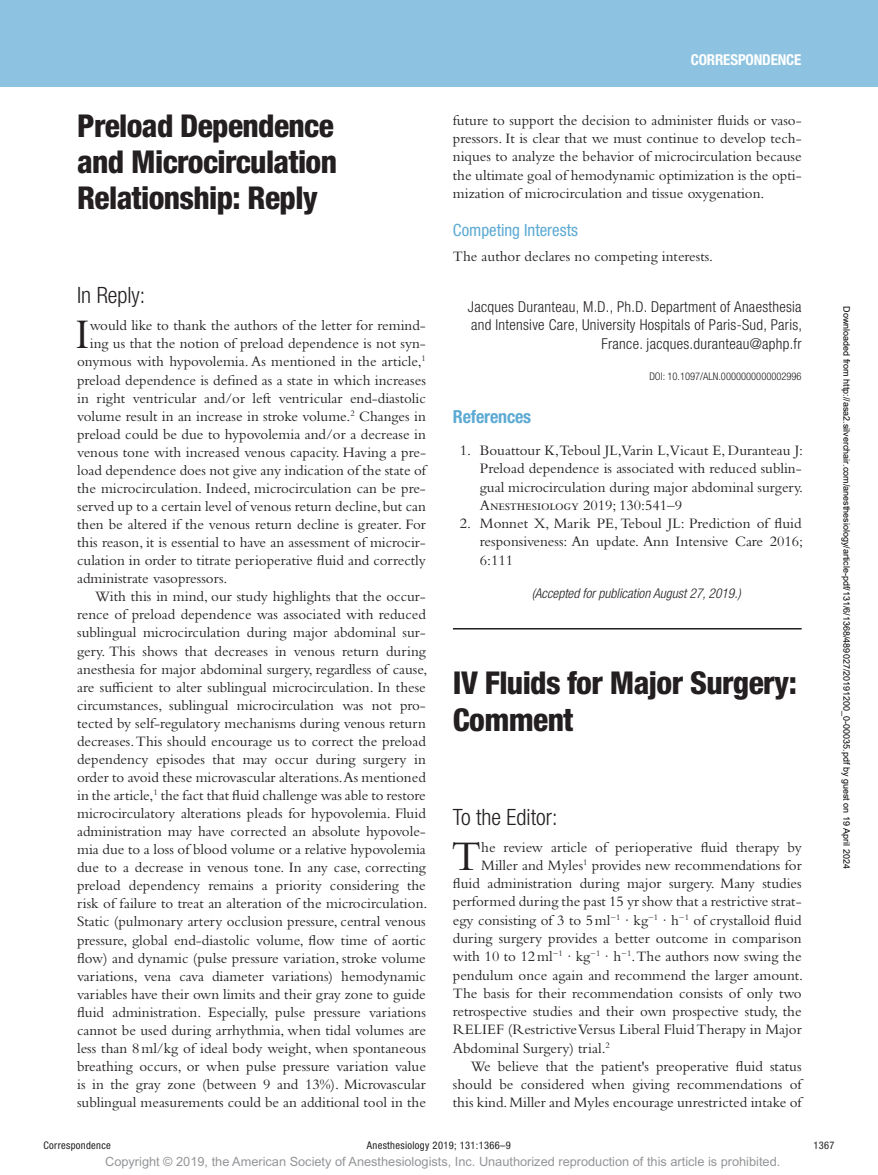
<style>
.page{position:relative;width:878px;height:1175px;background:#fff}
.page>*{position:absolute;margin:0;border:0;box-sizing:border-box;transform-origin:0 0}
.t1{font:43.95px "Bembo Std";color:#231f20}
.t2{font:800 condensed 31.5px/36px "Helvetica Neue LT Std";letter-spacing:-.02em;color:#231f20;text-align:justify}
.t3{font:300 condensed 22.5px "Helvetica Neue LT Std";color:#231f20}
.t4{font:700 condensed 18px "Helvetica Neue LT Std";color:#5caad4}
.t5{font:condensed 16.8px "Helvetica Neue LT Std";color:#5caad4}
.t6{font:15px/18.3px "Bembo Std";color:#231f20;text-align:justify}
.t7{font:300 condensed 15px/18.3px "Helvetica Neue LT Std";letter-spacing:.02em;color:#231f20;text-align:right}
.t8{font:700 condensed 15px "Helvetica Neue LT Std";letter-spacing:-.01em;color:#fff}
.t9{font:italic 300 condensed 13.5px "Helvetica Neue LT Std";color:#231f20}
.t10{font:12.75px "Arial MT Std";color:#939598}
.t11{font:condensed 10.5px "Helvetica Neue LT Std";letter-spacing:.03em;color:#231f20}
.t12{font:300 condensed 10.5px "Helvetica Neue LT Std";color:#231f20}
.t13{font:9px "Arial";color:#000}
</style>
<div class="page">
<div style="left:0;top:0;width:878px;height:86px;background:#8dc3e0"></div>
<hr style="left:453px;top:628px;width:348px;height:1px;background:#231f20">
<h2 class="t2" style="left:77px;top:108px;width:261px">Preload Dependence and Microcirculation Relationship: Reply</h2>
<h3 class="t3" style="left:77px;top:282px;width:70px">In Reply:</h3>
<h1 class="t1" style="left:75px;top:309px;width:16px">I</h1>
<p class="t6" style="left:90px;top:316px;width:337px">would like to thank the authors of the letter for remind-</p>
<p class="t6" style="left:90px;top:334px;width:337px">ing us that the notion of preload dependence is not syn-</p>
<p class="t6" style="left:77px;top:352px;width:350px">onymous with hypovolemia. As mentioned in the article,<sup>1</sup></p>
<p class="t6" style="left:77px;top:370px;width:350px">preload dependence is defined as a state in which increases</p>
<p class="t6" style="left:77px;top:388px;width:350px">in right ventricular and/or left ventricular end-diastolic</p>
<p class="t6" style="left:77px;top:406px;width:350px">volume result in an increase in stroke volume.<sup>2</sup> Changes in</p>
<p class="t6" style="left:77px;top:424px;width:350px">preload could be due to hypovolemia and/or a decrease in</p>
<p class="t6" style="left:77px;top:442px;width:350px">venous tone with increased venous capacity. Having a pre-</p>
<p class="t6" style="left:77px;top:461px;width:350px">load dependence does not give any indication of the state of</p>
<p class="t6" style="left:77px;top:479px;width:350px">the microcirculation. Indeed, microcirculation can be pre-</p>
<p class="t6" style="left:77px;top:497px;width:350px">served up to a certain level of venous return decline, but can</p>
<p class="t6" style="left:77px;top:515px;width:350px">then be altered if the venous return decline is greater. For</p>
<p class="t6" style="left:77px;top:533px;width:350px">this reason, it is essential to have an assessment of microcir-</p>
<p class="t6" style="left:77px;top:551px;width:350px">culation in order to titrate perioperative fluid and correctly</p>
<p class="t6" style="left:77px;top:569px;width:152px">administrate vasopressors.</p>
<p class="t6" style="left:95px;top:587px;width:332px">With this in mind, our study highlights that the occur-</p>
<p class="t6" style="left:77px;top:605px;width:350px">rence of preload dependence was associated with reduced</p>
<p class="t6" style="left:77px;top:623px;width:350px">sublingual microcirculation during major abdominal sur-</p>
<p class="t6" style="left:77px;top:641px;width:350px">gery. This shows that decreases in venous return during</p>
<p class="t6" style="left:77px;top:659px;width:352px">anesthesia for major abdominal surgery, regardless of cause,</p>
<p class="t6" style="left:77px;top:677px;width:350px">are sufficient to alter sublingual microcirculation. In these</p>
<p class="t6" style="left:77px;top:695px;width:350px">circumstances, sublingual microcirculation was not pro-</p>
<p class="t6" style="left:77px;top:713px;width:350px">tected by self-regulatory mechanisms during venous return</p>
<p class="t6" style="left:77px;top:731px;width:350px">decreases. This should encourage us to correct the preload</p>
<p class="t6" style="left:77px;top:749px;width:350px">dependency episodes that may occur during surgery in</p>
<p class="t6" style="left:77px;top:768px;width:350px">order to avoid these microvascular alterations.As mentioned</p>
<p class="t6" style="left:77px;top:786px;width:350px">in the article,<sup>1</sup> the fact that fluid challenge was able to restore</p>
<p class="t6" style="left:77px;top:804px;width:350px">microcirculatory alterations pleads for hypovolemia. Fluid</p>
<p class="t6" style="left:77px;top:822px;width:350px">administration may have corrected an absolute hypovole-</p>
<p class="t6" style="left:77px;top:840px;width:350px">mia due to a loss of blood volume or a relative hypovolemia</p>
<p class="t6" style="left:77px;top:858px;width:350px">due to a decrease in venous tone. In any case, correcting</p>
<p class="t6" style="left:77px;top:876px;width:350px">preload dependency remains a priority considering the</p>
<p class="t6" style="left:77px;top:894px;width:352px">risk of failure to treat an alteration of the microcirculation.</p>
<p class="t6" style="left:77px;top:912px;width:350px">Static (pulmonary artery occlusion pressure, central venous</p>
<p class="t6" style="left:77px;top:930px;width:350px">pressure, global end-diastolic volume, flow time of aortic</p>
<p class="t6" style="left:77px;top:948px;width:350px">flow) and dynamic (pulse pressure variation, stroke volume</p>
<p class="t6" style="left:77px;top:966px;width:350px">variations, vena cava diameter variations) hemodynamic</p>
<p class="t6" style="left:77px;top:984px;width:350px">variables have their own limits and their gray zone to guide</p>
<p class="t6" style="left:77px;top:1002px;width:350px">fluid administration. Especially, pulse pressure variations</p>
<p class="t6" style="left:77px;top:1020px;width:350px">cannot be used during arrhythmia, when tidal volumes are</p>
<p class="t6" style="left:77px;top:1038px;width:350px">less than 8ml/kg of ideal body weight, when spontaneous</p>
<p class="t6" style="left:77px;top:1056px;width:350px">breathing occurs, or when pulse pressure variation value</p>
<p class="t6" style="left:77px;top:1075px;width:350px">is in the gray zone (between 9 and 13%). Microvascular</p>
<p class="t6" style="left:77px;top:1093px;width:350px">sublingual measurements could be an additional tool in the</p>
<p class="t8" style="left:690px;top:51px;width:112px">CORRESPONDENCE</p>
<p class="t6" style="left:453px;top:111px;width:350px">future to support the decision to administer fluids or vaso&shy;pressors. It is clear that we must continue to develop tech&shy;niques to analyze the behavior of microcirculation because the ultimate goal of hemodynamic optimization is the opti&shy;mization of microcirculation and tissue oxygenation.</p>
<p class="t5" style="left:453px;top:220px;width:126px">Competing Interests</p>
<p class="t6" style="left:453px;top:246px;width:262px">The author declares no competing interests.</p>
<p class="t7" style="left:468px;top:297px;width:336px">Jacques Duranteau, M.D., Ph.D. Department of Anaesthesia and Intensive Care, University Hospitals of Paris-Sud, Paris,<br>France. jacques.duranteau@aphp.fr</p>
<p class="t12" style="left:649px;top:370px;width:154px">DOI: 10.1097/ALN.0000000000002996</p>
<p class="t4" style="left:453px;top:405px;width:80px">REFERENCES</p>
<p class="t6" style="left:480px;top:441px;width:325px;text-indent:-20px">1. Bouattour K,Teboul JL,Varin L,Vicaut E, Duranteau J:<br>Preload dependence is associated with reduced sublin&shy;gual microcirculation during major abdominal surgery.<br>Anesthesiology 2019; 130:541–9</p>
<p class="t6" style="left:480px;top:514px;width:325px;text-indent:-20px">2. Monnet X, Marik PE, Teboul JL: Prediction of fluid responsiveness: An update. Ann Intensive Care 2016; 6:111</p>
<p class="t9" style="left:532px;top:585px;width:210px">(Accepted for publication August 27, 2019.)</p>
<h2 class="t2" style="left:453px;top:664px;width:345px">IV Fluids for Major Surgery:<br>Comment</h2>
<h3 class="t3" style="left:453px;top:803px;width:106px">To the Editor:</h3>
<h1 class="t1" style="left:451px;top:830px;width:31px">T</h1>
<p class="t6" style="left:481px;top:837px;width:322px">he review article of perioperative fluid therapy by</p>
<p class="t6" style="left:481px;top:855px;width:322px">Miller and Myles<sup>1</sup> provides new recommendations for</p>
<p class="t6" style="left:453px;top:874px;width:350px">fluid administration during major surgery. Many studies</p>
<p class="t6" style="left:453px;top:892px;width:350px">performed during the past 15 yr show that a restrictive strat-</p>
<p class="t6" style="left:453px;top:910px;width:350px">egy consisting of 3 to 5ml<sup>−1</sup> · kg<sup>−1</sup> · h<sup>−1</sup> of crystalloid fluid</p>
<p class="t6" style="left:453px;top:928px;width:350px">during surgery provides a better outcome in comparison</p>
<p class="t6" style="left:453px;top:947px;width:350px">with 10 to 12ml<sup>−1</sup> · kg<sup>−1</sup> · h<sup>−1</sup>. The authors now swing the</p>
<p class="t6" style="left:453px;top:965px;width:352px">pendulum once again and recommend the larger amount.</p>
<p class="t6" style="left:453px;top:983px;width:350px">The basis for their recommendation consists of only two</p>
<p class="t6" style="left:453px;top:1002px;width:350px">retrospective studies and their own prospective study, the</p>
<p class="t6" style="left:453px;top:1020px;width:350px">RELIEF (Restrictive Versus Liberal Fluid Therapy in Major</p>
<p class="t6" style="left:453px;top:1038px;width:158px">Abdominal Surgery) trial.<sup>2</sup></p>
<p class="t6" style="left:471px;top:1056px;width:332px">We believe that the patient's preoperative fluid status</p>
<p class="t6" style="left:453px;top:1075px;width:350px">should be considered when giving recommendations of</p>
<p class="t6" style="left:453px;top:1093px;width:350px">this kind. Miller and Myles encourage unrestricted intake of</p>
<p class="t13" style="left:850px;top:306px;width:564px;rotate:90deg">Downloaded from http://asa2.silverchair.com/anesthesiology/article-pdf/131/6/1368/489027/20191200_0-00035.pdf by guest on 19 April 2024</p>
<p class="t11" style="left:44px;top:1139px;width:69px">Correspondence</p>
<p class="t11" style="left:367px;top:1139px;width:145px">Anesthesiology 2019; 131:1366–9</p>
<p class="t11" style="left:813px;top:1139px;width:23px">1367</p>
<p class="t10" style="left:105px;top:1154px;width:676px">Copyright © 2019, the American Society of Anesthesiologists, Inc. Unauthorized reproduction of this article is prohibited.</p>
</div>
